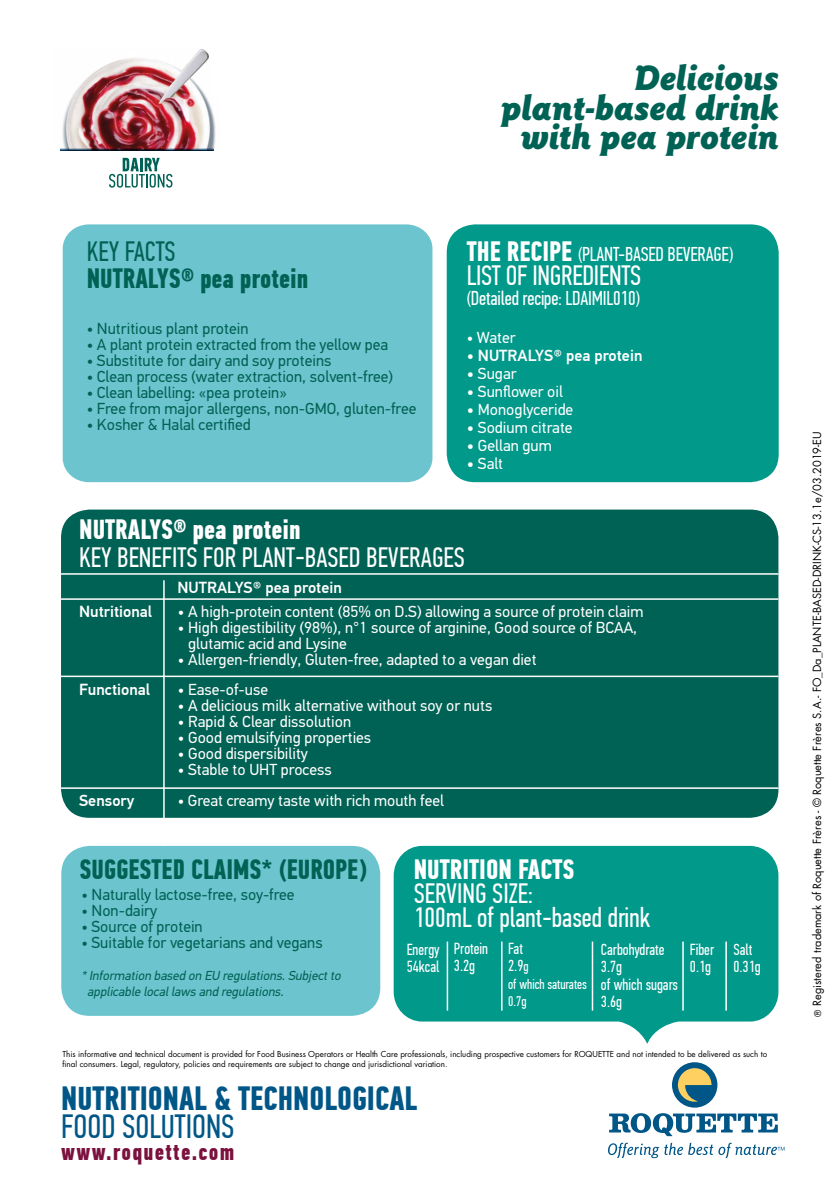
<style>
.page{position:relative;width:840px;height:1191px;background:#fff}
.page>*{position:absolute;margin:0;border:0;box-sizing:border-box;transform-origin:0 0}
.t1{font:italic 900 36.6px/29.6px "Goudy Sans";color:#006254;text-align:right}
.t2{font:700 33.6px "PF Din Text Comp Pro";color:#005787}
.t3{font:33.6px "PF Din Text Comp Pro";color:#005787}
.t4{font:28px/24px "PF Din Text Comp Pro";color:#fff}
.t5{font:700 28px "PF Din Text Comp Pro";color:#006254}
.t6{font:700 28px "PF Din Text Comp Pro";color:#fff}
.t7{font:28px "PF Din Text Comp Pro";color:#006254}
.t8{font:700 24px "PF Din Text Comp Pro";letter-spacing:.05em;color:#7b113e}
.t9{font:20px "PF Din Text Comp Pro";letter-spacing:-.01em;color:#fff}
.t10{font:16px/16px "PF Din Text Pro";color:#fff}
.t11{font:16px "PF Din Text Pro";color:#006254}
.t12{font:16px/17.6px "PF Din Text Comp Pro";color:#fff}
.t13{font:500 16px "PF Din Text Pro";color:#fff}
.t14{font:14px/17.6px "PF Din Text Comp Pro";color:#fff}
.t15{font:italic 13px/16px "PF Din Text Pro";color:#006254}
.t16{font:11px "Futura";color:#000}
.t17{font:8px/9.6px "Futura";color:#000}
.s1{font-weight:700;font-size:28px}
.s2{font-weight:500}
.s3{font-size:14px}
.s4{font-size:9px}
</style>
<div class="page">
<div style="left:446px;top:224px;width:332px;height:258px;background:#00998a;border-radius:28px"></div>
<div style="left:63px;top:224px;width:369px;height:258px;background:#6cc4ce;border-radius:25px"></div>
<div style="left:61px;top:509px;width:717px;height:309px;background:#006254;border-radius:28px"></div>
<svg style="left:393px;top:846px;width:385px;height:197px;background:#1da497"></svg>
<div style="left:61px;top:846px;width:319px;height:169px;background:#6cc4ce;border-radius:28px"></div>
<svg style="left:609px;top:1113px;width:168px;height:23px"></svg>
<div style="left:671px;top:1062px;width:46px;height:45px;background:#005687;border-radius:50%"></div>
<svg style="left:677px;top:1068px;width:34px;height:33px"></svg>
<svg style="left:608px;top:1142px;width:176px;height:16px"></svg>
<img style="left:62px;top:49px;width:154px;height:100px">
<svg style="left:109px;top:158px;width:63px;height:30px"></svg>
<svg style="left:60px;top:147px;width:154px;height:3px"></svg>
<hr style="left:61px;top:675px;width:717px;height:2px;background:#fff">
<hr style="left:61px;top:787px;width:717px;height:2px;background:#fff">
<hr style="left:163px;top:580px;width:2px;height:266px;background:#fff">
<hr style="left:61px;top:573px;width:717px;height:1px;background:#fff">
<hr style="left:61px;top:598px;width:717px;height:2px;background:#fff">
<hr style="left:446px;top:941px;width:2px;height:69px;background:#fff">
<hr style="left:501px;top:941px;width:1px;height:69px;background:#fff">
<hr style="left:591px;top:941px;width:2px;height:69px;background:#fff">
<hr style="left:682px;top:941px;width:1px;height:69px;background:#fff">
<hr style="left:725px;top:941px;width:1px;height:69px;background:#fff">
<h1 class="t1" style="left:501px;top:63px;width:279px">Delicious plant-based drink with pea protein</h1>
<h3 class="t7" style="left:87px;top:235px;width:90px">KEY FACTS</h3>
<h3 class="t5" style="left:87px;top:261px;width:223px">NUTRALYS® pea protein</h3>
<p class="t11" style="left:87px;top:319px;width:163px">• Nutritious plant protein</p>
<p class="t11" style="left:87px;top:335px;width:303px">• A plant protein extracted from the yellow pea</p>
<p class="t11" style="left:87px;top:351px;width:246px">• Substitute for dairy and soy proteins</p>
<p class="t11" style="left:87px;top:367px;width:307px">• Clean process (water extraction, solvent-free)</p>
<p class="t11" style="left:87px;top:383px;width:201px">• Clean labelling: «pea protein»</p>
<p class="t11" style="left:87px;top:399px;width:331px">• Free from major allergens, non-GMO, gluten-free</p>
<p class="t11" style="left:87px;top:415px;width:165px">• Kosher &amp; Halal certified</p>
<p class="t9" style="left:466px;top:243px;width:267px"><span class="s1">THE RECIPE</span> (PLANT-BASED BEVERAGE)</p>
<h3 class="t4" style="left:466px;top:264px;width:176px">LIST OF INGREDIENTS</h3>
<p class="t9" style="left:466px;top:287px;width:174px">(Detailed recipe: LDAIMIL010)</p>
<p class="t10" style="left:466px;top:330px;width:50px">• Water</p>
<p class="t13" style="left:466px;top:346px;width:177px">• NUTRALYS® pea protein</p>
<p class="t10" style="left:466px;top:366px;width:51px"><span class="s2">•</span> Sugar</p>
<p class="t10" style="left:466px;top:384px;width:98px"><span class="s2">•</span> Sunflower oil</p>
<p class="t10" style="left:466px;top:402px;width:108px"><span class="s2">•</span> Monoglyceride</p>
<p class="t10" style="left:466px;top:420px;width:107px"><span class="s2">•</span> Sodium citrate</p>
<p class="t10" style="left:466px;top:438px;width:87px"><span class="s2">•</span> Gellan gum</p>
<p class="t10" style="left:466px;top:456px;width:38px"><span class="s2">•</span> Salt</p>
<h3 class="t6" style="left:79px;top:512px;width:223px">NUTRALYS® pea protein</h3>
<h3 class="t4" style="left:79px;top:545px;width:387px">KEY BENEFITS FOR PLANT-BASED BEVERAGES</h3>
<p class="t13" style="left:177px;top:577px;width:166px">NUTRALYS® pea protein</p>
<p class="t13" style="left:79px;top:602px;width:74px">Nutritional</p>
<p class="t10" style="left:178px;top:603px;width:466px">• A high-protein content (85% on D.S) allowing a source of protein claim</p>
<p class="t10" style="left:188px;top:619px;width:450px;text-indent:-10px">• High digestibility (98%), n°1 source of arginine, Good source of BCAA, glutamic acid and Lysine</p>
<p class="t10" style="left:178px;top:651px;width:360px">• Allergen-friendly, Gluten-free, adapted to a vegan diet</p>
<p class="t13" style="left:79px;top:679px;width:72px">Functional</p>
<p class="t10" style="left:178px;top:681px;width:91px">• Ease-of-use</p>
<p class="t10" style="left:178px;top:697px;width:316px">• A delicious milk alternative without soy or nuts</p>
<p class="t10" style="left:178px;top:713px;width:174px">• Rapid &amp; Clear dissolution</p>
<p class="t10" style="left:178px;top:729px;width:195px">• Good emulsifying properties</p>
<p class="t10" style="left:178px;top:745px;width:131px">• Good dispersibility</p>
<p class="t10" style="left:178px;top:761px;width:155px">• Stable to UHT process</p>
<p class="t13" style="left:79px;top:791px;width:57px">Sensory</p>
<p class="t10" style="left:177px;top:792px;width:268px">• Great creamy taste with rich mouth feel</p>
<h3 class="t5" style="left:79px;top:852px;width:288px">SUGGESTED CLAIMS* (EUROPE)</h3>
<p class="t11" style="left:81px;top:885px;width:214px">• Naturally lactose-free, soy-free</p>
<p class="t11" style="left:81px;top:901px;width:77px">• Non-dairy</p>
<p class="t11" style="left:81px;top:917px;width:123px">• Source of protein</p>
<p class="t11" style="left:81px;top:933px;width:242px">• Suitable for vegetarians and vegans</p>
<p class="t15" style="left:87px;top:968px;width:258px;text-indent:-6px">*Information based on EU regulations.Subjectto applicable locallaws and regulations.</p>
<h3 class="t6" style="left:413px;top:852px;width:162px">NUTRITION FACTS</h3>
<h3 class="t4" style="left:413px;top:881px;width:238px">SERVING SIZE:<br>100mL of plant-based drink</h3>
<p class="t12" style="left:406px;top:940px;width:34px">Energy<br>54kcal</p>
<p class="t12" style="left:453px;top:939px;width:36px">Protein<br>3.2g</p>
<p class="t12" style="left:508px;top:939px;width:22px">Fat<br>2.9<span class="s3">g</span></p>
<p class="t14" style="left:508px;top:975px;width:80px">of which saturates<br>0.7g</p>
<p class="t12" style="left:600px;top:940px;width:78px">Carbohydrate<br>3.7g<br>of which sugars<br>3.6g</p>
<p class="t12" style="left:689px;top:940px;width:26px">Fiber<br>0.1g</p>
<p class="t12" style="left:733px;top:940px;width:29px">Salt<br>0.31g</p>
<p class="t17" style="left:62px;top:1049px;width:706px">This informative and technical document is provided for Food Business Operators or Health Care professionals, including prospective customers for ROQUETTE and not intended to be delivered as such to final consumers. Legal, regulatory, policies and requirements are subject to change and jurisdictional variation.</p>
<h2 class="t2" style="left:61px;top:1077px;width:357px">NUTRITIONAL &amp; TECHNOLOGICAL</h2>
<h2 class="t3" style="left:61px;top:1106px;width:175px">FOOD SOLUTIONS</h2>
<h3 class="t8" style="left:61px;top:1136px;width:174px">www.roquette.com</h3>
<p class="t16" style="left:809px;top:1016px;width:587px;rotate:-90deg"><span class="s4">®</span> Registered trademark of Roquette Frères - © Roquette Frères S.A.- FO_Da_PLANTE-BASED-DRINK-CS-13.1e/03.2019-EU</p>
</div>
